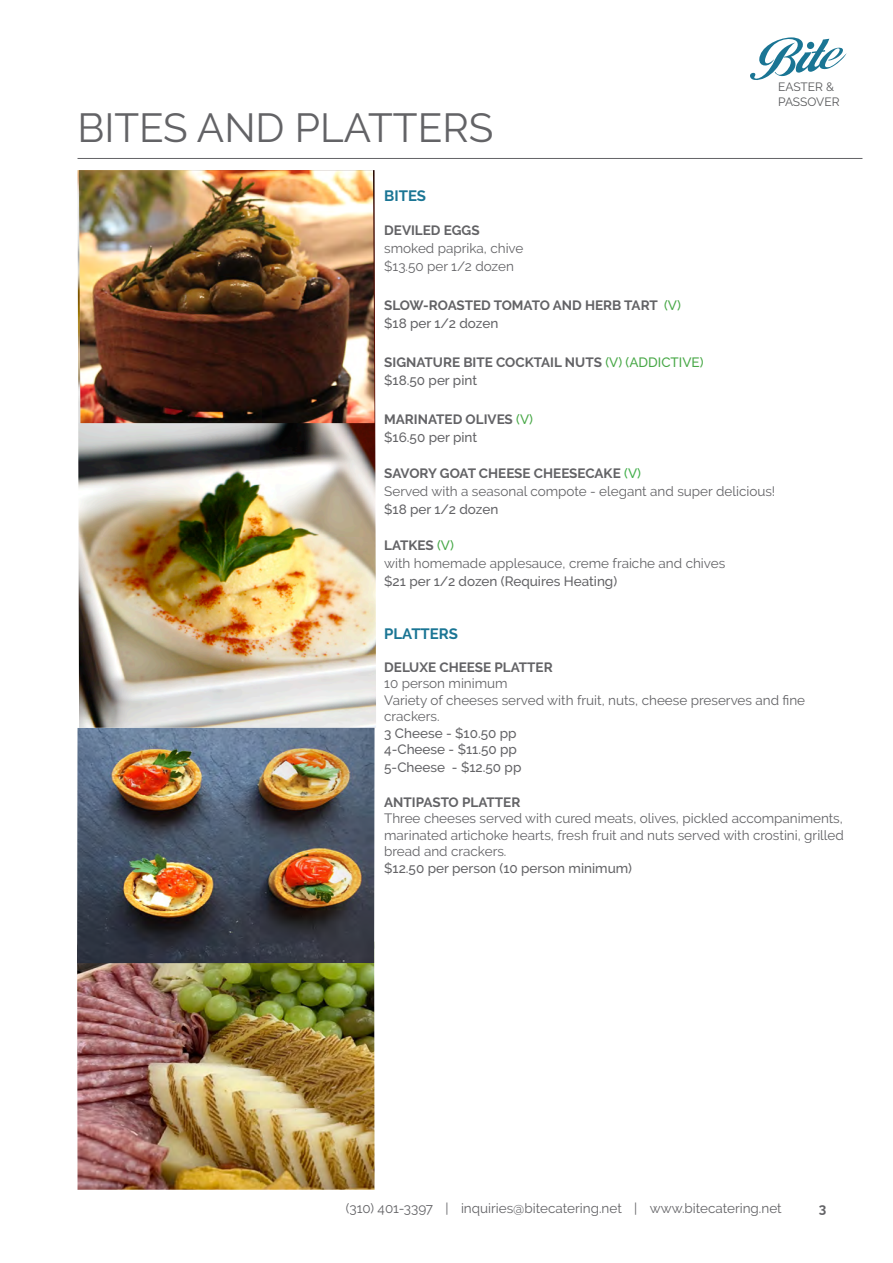
<style>
.page{position:relative;width:893px;height:1263px;background:#fff}
.page>*{position:absolute;margin:0;border:0;box-sizing:border-box;transform-origin:0 0}
.t1{font:40.5px "Raleway";color:#636366}
.t2{font:700 15px "Raleway";color:#1a7594}
.t3{font:13.5px/16.5px "Raleway";color:#636366}
.t4{font:700 13.5px/18px "Raleway";color:#636366}
.t5{font:500 13.5px/16.5px "Raleway";color:#636366}
.t6{font:12px/14.4px "Raleway";color:#57585a}
.s1{font-weight:500;color:#48a847}
.s2{font-weight:500}
.s3{font-weight:700}
.s4{font-weight:500;color:#40ae49}
.s5{font-weight:500;color:#46a847}
</style>
<div class="page">
<svg style="left:750px;top:37px;width:97px;height:43px"></svg>
<div style="left:807px;top:42px;width:7px;height:7px;background:#1a7594;border-radius:50%"></div>
<hr style="left:78px;top:158px;width:784px;height:1px;background:#636366">
<img style="left:77px;top:963px;width:298px;height:227px">
<img style="left:77px;top:170px;width:299px;height:793px">
<img style="left:79px;top:170px;width:296px;height:253px">
<h1 class="t1" style="left:78px;top:104px;width:417px">BITES AND PLATTERS</h1>
<p class="t6" style="left:778px;top:80px;width:63px">EASTER &amp;<br>PASSOVER</p>
<p class="t2" style="left:384px;top:187px;width:43px">BITES</p>
<p class="t4" style="left:384px;top:222px;width:97px">DEVILED EGGS</p>
<p class="t3" style="left:384px;top:239px;width:141px;line-height:18px">smoked paprika, chive $13.50 per 1/2 dozen</p>
<p class="t4" style="left:384px;top:297px;width:298px">SLOW-ROASTED TOMATO AND HERB TART <span class="s1">(V) </span><span class="s2">$18 per 1/2 dozen</span></p>
<p class="t4" style="left:384px;top:354px;width:321px">SIGNATURE BITE COCKTAIL NUTS <span class="s1">(V) (ADDICTIVE) </span><span class="s2">$18.50 per pint</span></p>
<p class="t4" style="left:384px;top:411px;width:150px">MARINATED OLIVES <span class="s1">(V) </span><span class="s2">$16.50 per pint</span></p>
<p class="t3" style="left:384px;top:464px;width:393px;line-height:18px"><span class="s3">SAVORY GOAT CHEESE CHEESECAKE</span> <span class="s4">(V)<br></span>Served with a seasonal compote - elegant and super delicious!</p>
<p class="t5" style="left:384px;top:501px;width:116px">$18 per 1/2 dozen</p>
<p class="t3" style="left:384px;top:536px;width:343px;line-height:18px"><span class="s3">LATKES</span> <span class="s5">(V)<br></span>with homemade applesauce, creme fraiche and chives</p>
<p class="t5" style="left:384px;top:573px;width:234px">$21 per 1/2 dozen (Requires Heating)</p>
<p class="t2" style="left:384px;top:625px;width:75px">PLATTERS</p>
<p class="t4" style="left:384px;top:658px;width:170px">DELUXE CHEESE PLATTER</p>
<p class="t3" style="left:384px;top:675px;width:422px">10 person minimum<br>Variety of cheeses served with fruit, nuts, cheese preserves and fine crackers.</p>
<p class="t5" style="left:384px;top:725px;width:134px">3 Cheese - $10.50 pp<br>4-Cheese - $11.50 pp</p>
<p class="t5" style="left:384px;top:759px;width:139px">5-Cheese - $12.50 pp</p>
<p class="t4" style="left:384px;top:793px;width:138px">ANTIPASTO PLATTER</p>
<p class="t3" style="left:384px;top:810px;width:461px;text-align:justify">Three cheeses served with cured meats, olives, pickled accompaniments, marinated artichoke hearts, fresh fruit and nuts served with crostini, grilled bread and crackers.</p>
<p class="t5" style="left:384px;top:860px;width:249px">$12.50 per person (10 person minimum)</p>
<p class="t3" style="left:346px;top:1199px;width:437px">(310) 401-3397 | inquiries@bitecatering.net | www.bitecatering.net</p>
<p class="t4" style="left:819px;top:1199px;width:9px">3</p>
</div>
